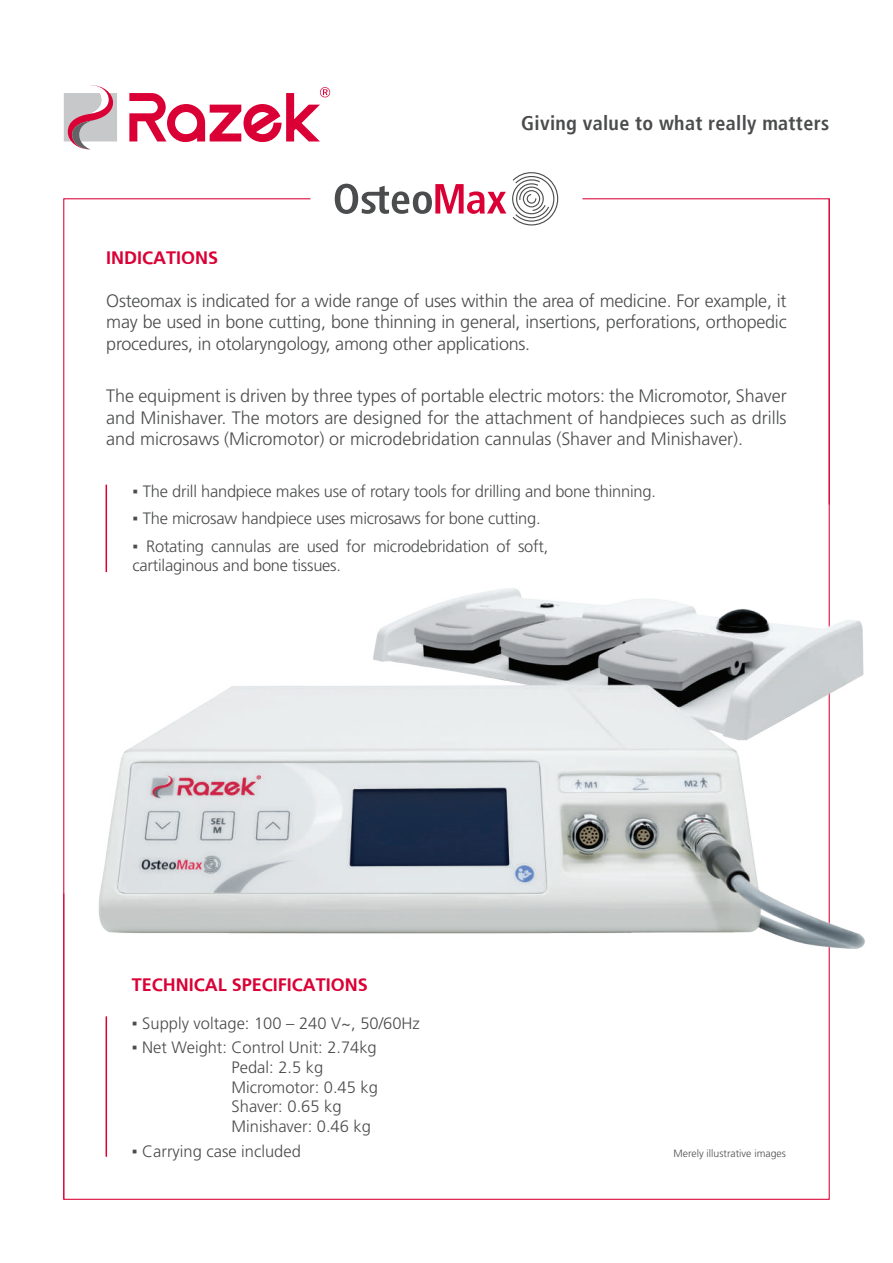
<style>
.page{position:relative;width:893px;height:1263px;background:#fff}
.page>*{position:absolute;margin:0;border:0;box-sizing:border-box;transform-origin:0 0}
.t1{font:700 condensed 20.1px "Frutiger";letter-spacing:.015em;color:#4b4c4d}
.t2{font:300 18px/21.6px "Frutiger LT Std";letter-spacing:-.015em;color:#4b4c4d;text-align:justify}
.t3{font:700 18px "Frutiger";color:#da0035}
.t4{font:300 16.5px/19.8px "Frutiger LT Std";letter-spacing:-.015em;color:#4b4c4d}
.t5{font:300 10.5px "Frutiger LT Std";color:#4b4c4d}
.s1{font-family:"Arial";font-weight:400}
</style>
<div class="page">
<svg style="left:64px;top:85px;width:53px;height:51px"></svg>
<svg style="left:129px;top:87px;width:201px;height:49px"></svg>
<img style="left:63px;top:136px;width:802px;height:1064px">
<p class="t3" style="left:106px;top:247px;width:114px">INDICATIONS</p>
<p class="t1" style="left:521px;top:111px;width:309px">Giving value to what really matters</p>
<p class="t2" style="left:106px;top:290px;width:682px">Osteomax is indicated for a wide range of uses within the area of medicine. For example, it may be used in bone cutting, bone thinning in general, insertions, perforations, orthopedic procedures, in otolaryngology, among other applications.</p>
<p class="t2" style="left:106px;top:385px;width:682px">The equipment is driven by three types of portable electric motors: the Micromotor, Shaver and Minishaver. The motors are designed for the attachment of handpieces such as drills and microsaws (Micromotor) or microdebridation cannulas (Shaver and Minishaver).</p>
<p class="t4" style="left:132px;top:482px;width:525px"><span class="s1">▪</span> The drill handpiece makes use of rotary tools for drilling and bone thinning.</p>
<p class="t4" style="left:132px;top:509px;width:410px"><span class="s1">▪</span> The microsaw handpiece uses microsaws for bone cutting.</p>
<p class="t4" style="left:132px;top:536px;width:417px"><span class="s1">▪</span> Rotating cannulas are used for microdebridation of soft, cartilaginous and bone tissues.</p>
<p class="t3" style="left:132px;top:974px;width:238px">TECHNICAL SPECIFICATIONS</p>
<p class="t4" style="left:132px;top:1013px;width:290px"><span class="s1">▪</span> Supply voltage: 100 – 240 V~, 50/60Hz</p>
<p class="t4" style="left:232px;top:1038px;width:148px;text-indent:-100px"><span class="s1">▪</span> Net Weight: Control Unit: 2.74kg<br>Pedal: 2.5 kg<br>Micromotor: 0.45 kg<br>Shaver: 0.65 kg<br>Minishaver: 0.46 kg</p>
<p class="t4" style="left:132px;top:1141px;width:171px"><span class="s1">▪</span> Carrying case included</p>
<p class="t5" style="left:674px;top:1147px;width:114px">Merely illustrative images</p>
</div>
